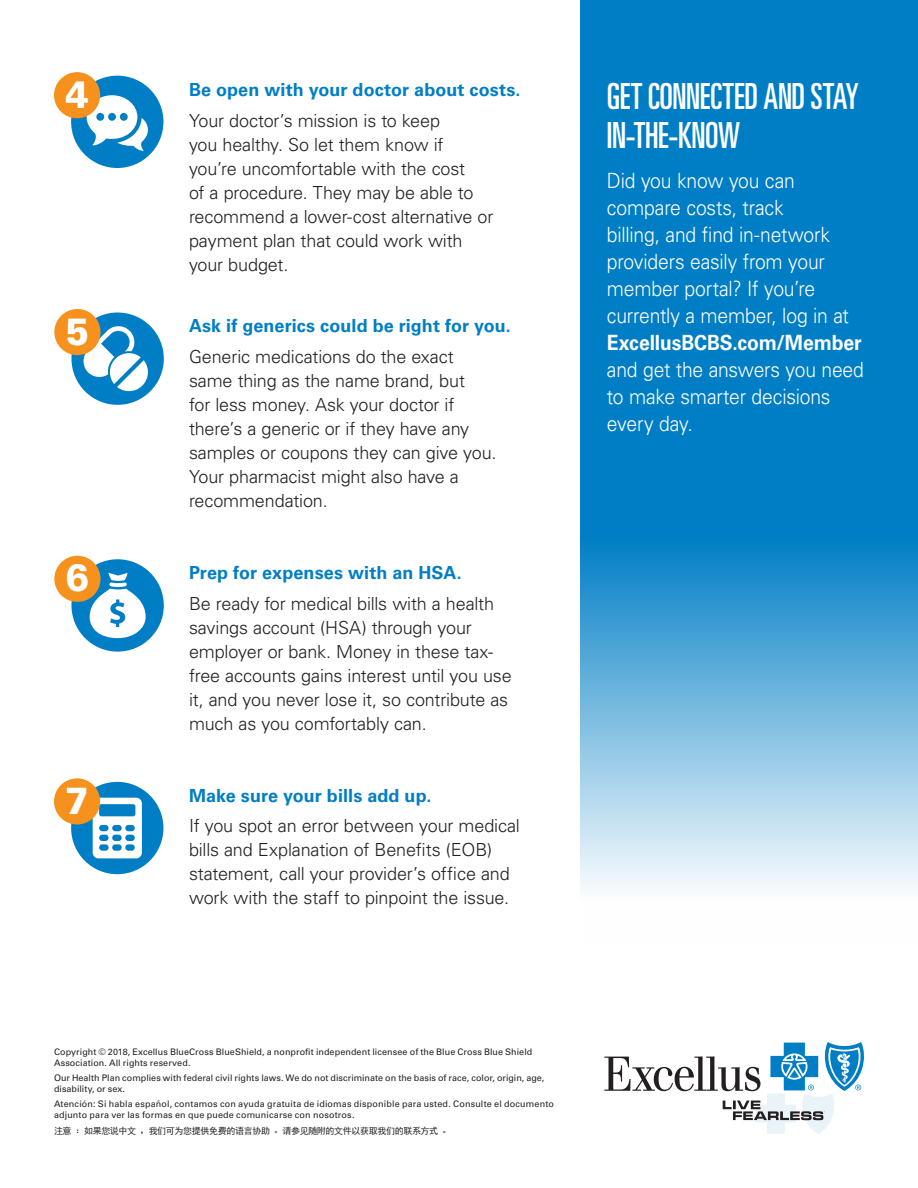
<style>
.page{position:relative;width:918px;height:1188px;background:#fff}
.page>*{position:absolute;margin:0;border:0;box-sizing:border-box;transform-origin:0 0}
.t1{font:900 37.95px "Univers LT Std";color:#fff;scale:.92 1}
.t2{font:ultra-condensed 36px/39px "Univers LT Std";letter-spacing:-.015em;color:#fff;scale:.92 1}
.t3{font:300 21px/27px "Univers LT Std";letter-spacing:-.01em;color:#fff;scale:.92 1}
.t4{font:700 21px "Univers LT Std";letter-spacing:-.005em;color:#fff;scale:.92 1}
.t5{font:300 18px/24px "Univers LT Std";letter-spacing:-.01em;color:#231f20}
.t6{font:700 18px "Univers LT Std";letter-spacing:.005em;color:#007ec5}
.Subhead{font:9px/10.8px "Univers LT Std";letter-spacing:.01em;color:#231f20}
.t7{font:9px "Sim Hei";letter-spacing:-.04em;color:#231f20}
</style>
<div class="page">
<svg style="left:604px;top:1042px;width:260px;height:92px"></svg>
<div style="left:71px;top:313px;width:93px;height:92px;background:#007ec5;border-radius:50%"></div>
<div style="left:71px;top:559px;width:93px;height:93px;background:#007ec5;border-radius:50%"></div>
<div style="left:54px;top:556px;width:47px;height:46px;background:#f6911e;border-radius:50%"></div>
<div style="left:71px;top:782px;width:92px;height:92px;background:#007ec5;border-radius:50%"></div>
<svg style="left:93px;top:798px;width:49px;height:60px"></svg>
<div style="left:54px;top:778px;width:46px;height:47px;background:#f6911e;border-radius:50%"></div>
<div style="left:71px;top:76px;width:92px;height:92px;background:#007ec5;border-radius:50%"></div>
<svg style="left:87px;top:95px;width:61px;height:56px"></svg>
<div style="left:54px;top:72px;width:46px;height:46px;background:#f6911e;border-radius:50%"></div>
<svg style="left:83px;top:326px;width:65px;height:66px"></svg>
<div style="left:54px;top:309px;width:47px;height:46px;background:#f6911e;border-radius:50%"></div>
<svg style="left:90px;top:573px;width:56px;height:65px"></svg>
<svg style="left:580px;top:0;width:338px;height:889px;background:#3096cf"></svg>
<h1 class="t1" style="left:65px;top:70px;width:27px">4</h1>
<h1 class="t1" style="left:66px;top:307px;width:27px">5</h1>
<p class="t6" style="left:189px;top:79px;width:333px">Be open with your doctor about costs.</p>
<p class="t5" style="left:189px;top:108px;width:306px">Your doctor’s mission is to keep<br>you healthy. So let them know if you’re uncomfortable with the cost<br>of a procedure. They may be able to recommend a lower-cost alternative or payment plan that could work with your budget.</p>
<p class="t6" style="left:189px;top:315px;width:323px">Ask if generics could be right for you.</p>
<p class="t5" style="left:189px;top:344px;width:309px">Generic medications do the exact same thing as the name brand, but<br>for less money. Ask your doctor if there’s a generic or if they have any samples or coupons they can give you.<br>Your pharmacist might also have a recommendation.</p>
<h2 class="t2" style="left:607px;top:76px;width:275px">GET CONNECTED AND STAY<br>IN-THE-KNOW</h2>
<p class="t3" style="left:607px;top:167px;width:265px">Did you know you can compare costs, track<br>billing, and find in-network providers easily from your member portal? If you’re currently a member, log in at</p>
<p class="t4" style="left:607px;top:330px;width:278px">ExcellusBCBS.com/Member</p>
<p class="t3" style="left:607px;top:356px;width:281px">and get the answers you need to make smarter decisions every day.</p>
<h1 class="t1" style="left:66px;top:554px;width:27px">6</h1>
<p class="t6" style="left:189px;top:562px;width:274px">Prep for expenses with an HSA.</p>
<p class="t5" style="left:189px;top:591px;width:324px">Be ready for medical bills with a health savings account (HSA) through your employer or bank. Money in these tax&shy;free accounts gains interest until you use it, and you never lose it, so contribute as much as you comfortably can.</p>
<h1 class="t1" style="left:65px;top:777px;width:27px">7</h1>
<p class="t6" style="left:189px;top:784px;width:244px">Make sure your bills add up.</p>
<p class="t5" style="left:189px;top:814px;width:332px">If you spot an error between your medical bills and Explanation of Benefits (EOB) statement, call your provider’s office and work with the staff to pinpoint the issue.</p>
<p class="Subhead" style="left:54px;top:1047px;width:480px">Copyright © 2018, Excellus BlueCross BlueShield, a nonprofit independent licensee of the Blue Cross Blue Shield<br>Association. All rights reserved.</p>
<p class="Subhead" style="left:54px;top:1072px;width:492px">Our Health Plan complies with federal civil rights laws. We do not discriminate on the basis of race, color, origin, age, disability, or sex.</p>
<p class="Subhead" style="left:54px;top:1098px;width:502px">Atención: Si habla español, contamos con ayuda gratuita de idiomas disponible para usted. Consulte el documento adjunto para ver las formas en que puede comunicarse con nosotros.</p>
<p class="t7" style="left:54px;top:1126px;width:399px">注意 ：如果您说中文 ，我们可为您提供免费的语言协助 。请参见随附的文件以获取我们的联系方式 。</p>
</div>
